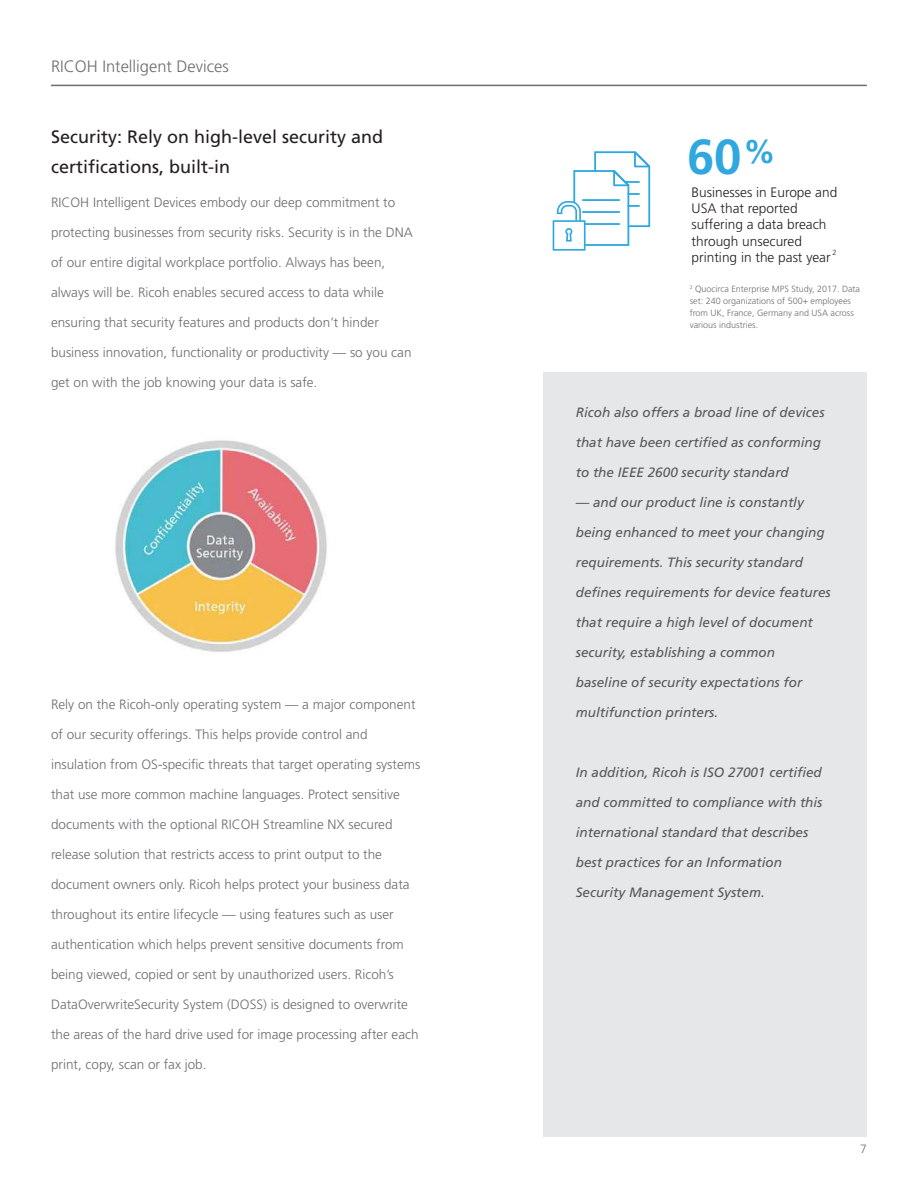
<style>
.page{position:relative;width:918px;height:1188px;background:#fff}
.page>*{position:absolute;margin:0;border:0;box-sizing:border-box;transform-origin:0 0}
.t1{font:700 49.2px "Frutiger LT Std";color:#30a8df}
.t2{font:18px/30px "Frutiger LT Std";color:#231f20}
.t3{font:300 16.5px "Frutiger LT Std";color:#6c6d70}
.t4{font:300 13.65px/16.4px "Frutiger LT Std";color:#231f20}
.t5{font:300 13.5px "Frutiger LT Std";color:#6c6d70}
.t6{font:italic 13.5px "Frutiger LT Std";color:#57585a}
.t7{font:300 12px "Frutiger LT Std";color:#6c6d70}
.t8{font:300 9px/12px "Frutiger LT Std";color:#6c6d70}
.t9{font:300 7.5px "Frutiger LT Std";color:#231f20}
</style>
<div class="page">
<div style="left:544px;top:372px;width:323px;height:765px;background:#e6e7e9"></div>
<hr style="left:51px;top:85px;width:816px;height:1px;background:#6c6d70">
<img style="left:115px;top:440px;width:212px;height:212px">
<svg style="left:552px;top:151px;width:99px;height:100px"></svg>
<p class="t3" style="left:51px;top:57px;width:179px">RICOH Intelligent Devices</p>
<h2 class="t2" style="left:51px;top:122px;width:334px">Security: Rely on high-level security and certifications, built-in</h2>
<p class="t5" style="left:51px;top:195px;width:346px">RICOH Intelligent Devices embody our deep commitment to</p>
<p class="t5" style="left:51px;top:225px;width:363px">protecting businesses from security risks. Security is in the DNA</p>
<p class="t5" style="left:51px;top:255px;width:336px">of our entire digital workplace portfolio. Always has been,</p>
<p class="t5" style="left:51px;top:285px;width:334px">always will be. Ricoh enables secured access to data while</p>
<p class="t5" style="left:51px;top:315px;width:329px">ensuring that security features and products don’t hinder</p>
<p class="t5" style="left:51px;top:345px;width:362px">business innovation, functionality or productivity — so you can</p>
<p class="t5" style="left:51px;top:375px;width:268px">get on with the job knowing your data is safe.</p>
<p class="t5" style="left:51px;top:696px;width:366px">Rely on the Ricoh-only operating system — a major component</p>
<p class="t5" style="left:51px;top:726px;width:318px">of our security offerings. This helps provide control and</p>
<p class="t5" style="left:51px;top:756px;width:371px">insulation from OS-specific threats that target operating systems</p>
<p class="t5" style="left:51px;top:786px;width:351px">that use more common machine languages. Protect sensitive</p>
<p class="t5" style="left:51px;top:816px;width:343px">documents with the optional RICOH Streamline NX secured</p>
<p class="t5" style="left:51px;top:846px;width:333px">release solution that restricts access to print output to the</p>
<p class="t5" style="left:51px;top:876px;width:360px">document owners only. Ricoh helps protect your business data</p>
<p class="t5" style="left:51px;top:906px;width:344px">throughout its entire lifecycle — using features such as user</p>
<p class="t5" style="left:51px;top:936px;width:354px">authentication which helps prevent sensitive documents from</p>
<p class="t5" style="left:51px;top:966px;width:344px">being viewed, copied or sent by unauthorized users. Ricoh’s</p>
<p class="t5" style="left:51px;top:996px;width:358px">DataOverwriteSecurity System (DOSS) is designed to overwrite</p>
<p class="t5" style="left:51px;top:1026px;width:369px">the areas of the hard drive used for image processing after each</p>
<p class="t5" style="left:51px;top:1056px;width:157px">print, copy, scan or fax job.</p>
<h1 class="t1" style="left:687px;top:128px;width:90px">60<sup>%</sup></h1>
<p class="t4" style="left:692px;top:184px;width:147px">Businesses in Europe and<br>USA that reported suffering a data breach through unsecured printing in the past year</p>
<p class="t9" style="left:832px;top:248px;width:6px">2</p>
<p class="t8" style="left:690px;top:283px;width:172px"><sup>2</sup> Quocirca Enterprise MPS Study, 2017. Data set: 240 organizations of 500+ employees from UK, France, Germany and USA across various industries.</p>
<p class="t6" style="left:576px;top:404px;width:250px">Ricoh also offers a broad line of devices</p>
<p class="t6" style="left:576px;top:434px;width:247px">that have been certified as conforming</p>
<p class="t6" style="left:576px;top:464px;width:215px">to the IEEE 2600 security standard</p>
<p class="t6" style="left:576px;top:494px;width:230px">— and our product line is constantly</p>
<p class="t6" style="left:576px;top:524px;width:251px">being enhanced to meet your changing</p>
<p class="t6" style="left:576px;top:554px;width:229px">requirements. This security standard</p>
<p class="t6" style="left:576px;top:584px;width:257px">defines requirements for device features</p>
<p class="t6" style="left:576px;top:614px;width:239px">that require a high level of document</p>
<p class="t6" style="left:576px;top:644px;width:201px">security, establishing a common</p>
<p class="t6" style="left:576px;top:674px;width:228px">baseline of security expectations for</p>
<p class="t6" style="left:576px;top:704px;width:144px">multifunction printers.</p>
<p class="t6" style="left:576px;top:764px;width:248px">In addition, Ricoh is ISO 27001 certified</p>
<p class="t6" style="left:576px;top:794px;width:248px">and committed to compliance with this</p>
<p class="t6" style="left:576px;top:824px;width:234px">international standard that describes</p>
<p class="t6" style="left:576px;top:854px;width:208px">best practices for an Information</p>
<p class="t6" style="left:576px;top:884px;width:191px">Security Management System.</p>
<p class="t7" style="left:860px;top:1142px;width:8px">7</p>
</div>
